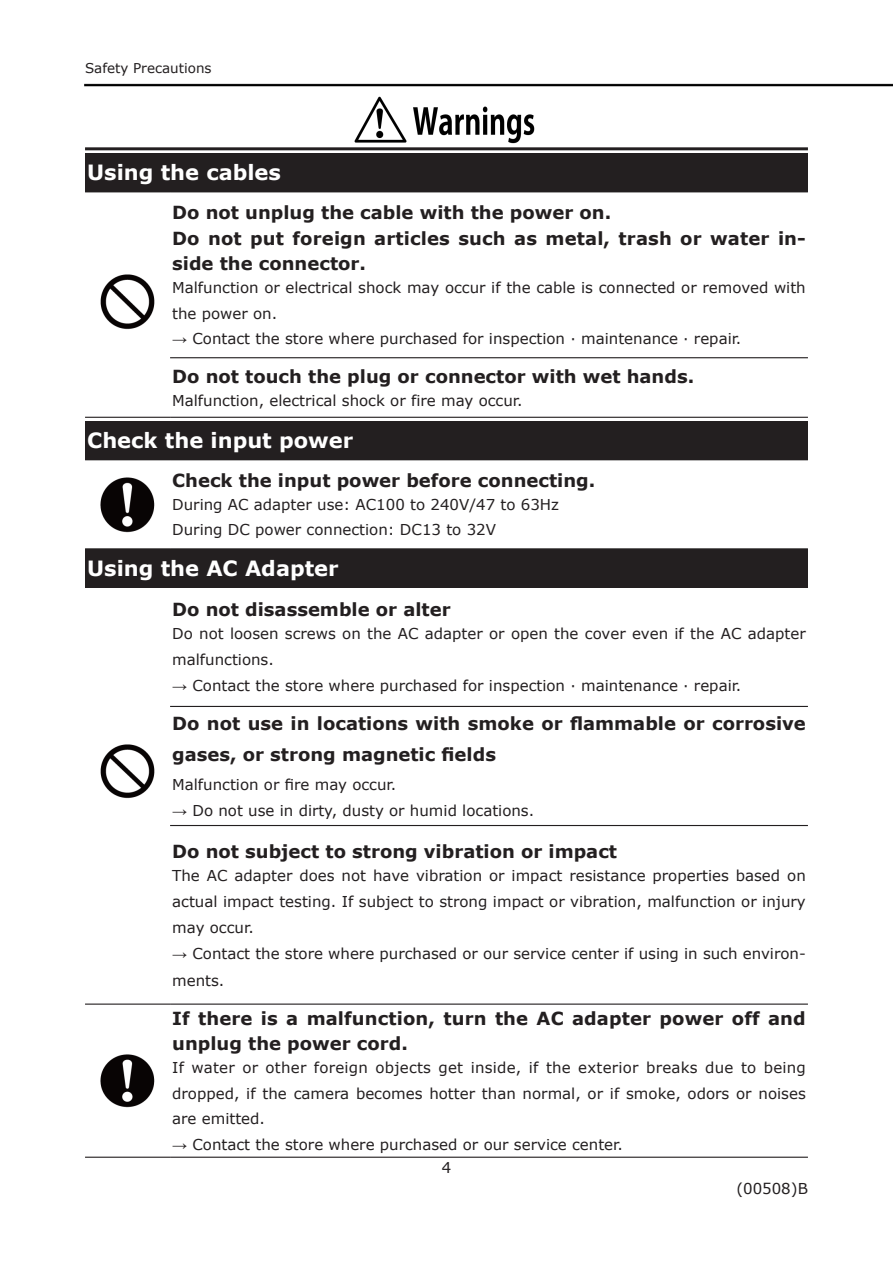
<style>
.page{position:relative;width:893px;height:1263px;background:#fff}
.page>*{position:absolute;margin:0;border:0;box-sizing:border-box;transform-origin:0 0}
.基本段落_ENG_白抜き{font:700 21px "Verdana";color:#fff}
.基本段落_ENG{font:700 18px/25.5px "Verdana";color:#231f20}
.基本段落_ENG-2{font:15px/26.2px "Verdana";color:#231f20}
.基本段落_ENG-3{font:13.5px "Verdana";color:#231f20}
.s1{font-family:"Arial Narrow"}
</style>
<div class="page">
<div style="left:85px;top:154px;width:723px;height:38px;background:#231f20"></div>
<hr style="left:85px;top:153px;width:85px;height:1px;background:#231f20">
<hr style="left:170px;top:153px;width:638px;height:1px;background:#231f20">
<hr style="left:170px;top:357px;width:638px;height:1px;background:#231f20">
<hr style="left:85px;top:417px;width:85px;height:1px;background:#231f20">
<hr style="left:170px;top:417px;width:638px;height:1px;background:#231f20">
<img style="left:100px;top:274px;width:55px;height:55px">
<img style="left:84px;top:83px;width:809px;height:4px">
<hr style="left:85px;top:147px;width:723px;height:3px;background:#231f20">
<img style="left:354px;top:96px;width:181px;height:48px">
<div style="left:85px;top:549px;width:723px;height:38px;background:#231f20"></div>
<hr style="left:85px;top:587px;width:85px;height:1px;background:#231f20">
<hr style="left:170px;top:587px;width:638px;height:1px;background:#231f20">
<hr style="left:170px;top:706px;width:638px;height:1px;background:#231f20">
<hr style="left:170px;top:825px;width:638px;height:1px;background:#231f20">
<hr style="left:85px;top:1003px;width:85px;height:2px;background:#231f20">
<hr style="left:170px;top:1003px;width:638px;height:2px;background:#231f20">
<hr style="left:85px;top:1157px;width:85px;height:1px;background:#231f20">
<hr style="left:170px;top:1157px;width:638px;height:1px;background:#231f20">
<img style="left:100px;top:744px;width:55px;height:55px">
<img style="left:100px;top:1054px;width:55px;height:54px">
<div style="left:85px;top:421px;width:723px;height:39px;background:#231f20"></div>
<hr style="left:85px;top:548px;width:85px;height:2px;background:#231f20">
<hr style="left:170px;top:548px;width:638px;height:2px;background:#231f20">
<img style="left:100px;top:477px;width:55px;height:55px">
<p class="基本段落_ENG-3" style="left:85px;top:59px;width:128px">Safety Precautions</p>
<p class="基本段落_ENG_白抜き" style="left:87px;top:158px;width:195px">Using the cables</p>
<p class="基本段落_ENG" style="left:172px;top:199px;width:440px">Do not unplug the cable with the power on.</p>
<p class="基本段落_ENG" style="left:172px;top:225px;width:635px">Do not put foreign articles such as metal, trash or water in&shy;side the connector.</p>
<p class="基本段落_ENG-2" style="left:172px;top:275px;width:635px;line-height:25.5px">Malfunction or electrical shock may occur if the cable is connected or removed with the power on.</p>
<p class="基本段落_ENG-2" style="left:172px;top:325px;width:571px"><span class="s1">→</span> Contact the store where purchased for inspection · maintenance · repair.</p>
<p class="基本段落_ENG" style="left:172px;top:363px;width:523px">Do not touch the plug or connector with wet hands.</p>
<p class="基本段落_ENG-2" style="left:172px;top:387px;width:352px">Malfunction, electrical shock or fire may occur.</p>
<p class="基本段落_ENG_白抜き" style="left:87px;top:426px;width:267px">Check the input power</p>
<p class="基本段落_ENG" style="left:172px;top:467px;width:425px">Check the input power before connecting.</p>
<p class="基本段落_ENG-2" style="left:172px;top:491px;width:388px">During AC adapter use: AC100 to 240V/47 to 63Hz</p>
<p class="基本段落_ENG-2" style="left:172px;top:517px;width:325px">During DC power connection: DC13 to 32V</p>
<p class="基本段落_ENG_白抜き" style="left:87px;top:553px;width:253px">Using the AC Adapter</p>
<p class="基本段落_ENG" style="left:172px;top:596px;width:280px">Do not disassemble or alter</p>
<p class="基本段落_ENG-2" style="left:172px;top:620px;width:635px">Do not loosen screws on the AC adapter or open the cover even if the AC adapter malfunctions.</p>
<p class="基本段落_ENG-2" style="left:172px;top:673px;width:571px"><span class="s1">→</span> Contact the store where purchased for inspection · maintenance · repair.</p>
<p class="基本段落_ENG" style="left:172px;top:707px;width:635px;line-height:31.5px">Do not use in locations with smoke or flammable or corrosive gases, or strong magnetic fields</p>
<p class="基本段落_ENG-2" style="left:172px;top:771px;width:226px">Malfunction or fire may occur.</p>
<p class="基本段落_ENG-2" style="left:172px;top:797px;width:364px"><span class="s1">→</span> Do not use in dirty, dusty or humid locations.</p>
<p class="基本段落_ENG" style="left:172px;top:838px;width:446px">Do not subject to strong vibration or impact</p>
<p class="基本段落_ENG-2" style="left:172px;top:862px;width:635px;text-align:justify">The AC adapter does not have vibration or impact resistance properties based on actual impact testing. If subject to strong impact or vibration, malfunction or injury may occur.</p>
<p class="基本段落_ENG-2" style="left:172px;top:940px;width:635px"><span class="s1">→</span> Contact the store where purchased or our service center if using in such environ&shy;ments.</p>
<p class="基本段落_ENG" style="left:172px;top:1005px;width:635px">If there is a malfunction, turn the AC adapter power off and unplug the power cord.</p>
<p class="基本段落_ENG-2" style="left:172px;top:1055px;width:635px;line-height:25.5px;text-align:justify">If water or other foreign objects get inside, if the exterior breaks due to being dropped, if the camera becomes hotter than normal, or if smoke, odors or noises are emitted.</p>
<p class="基本段落_ENG-2" style="left:172px;top:1131px;width:452px"><span class="s1">→</span> Contact the store where purchased or our service center.</p>
<p class="基本段落_ENG-2" style="left:442px;top:1154px;width:11px">4</p>
<p class="基本段落_ENG-2" style="left:736px;top:1175px;width:73px">(00508)B</p>
</div>
